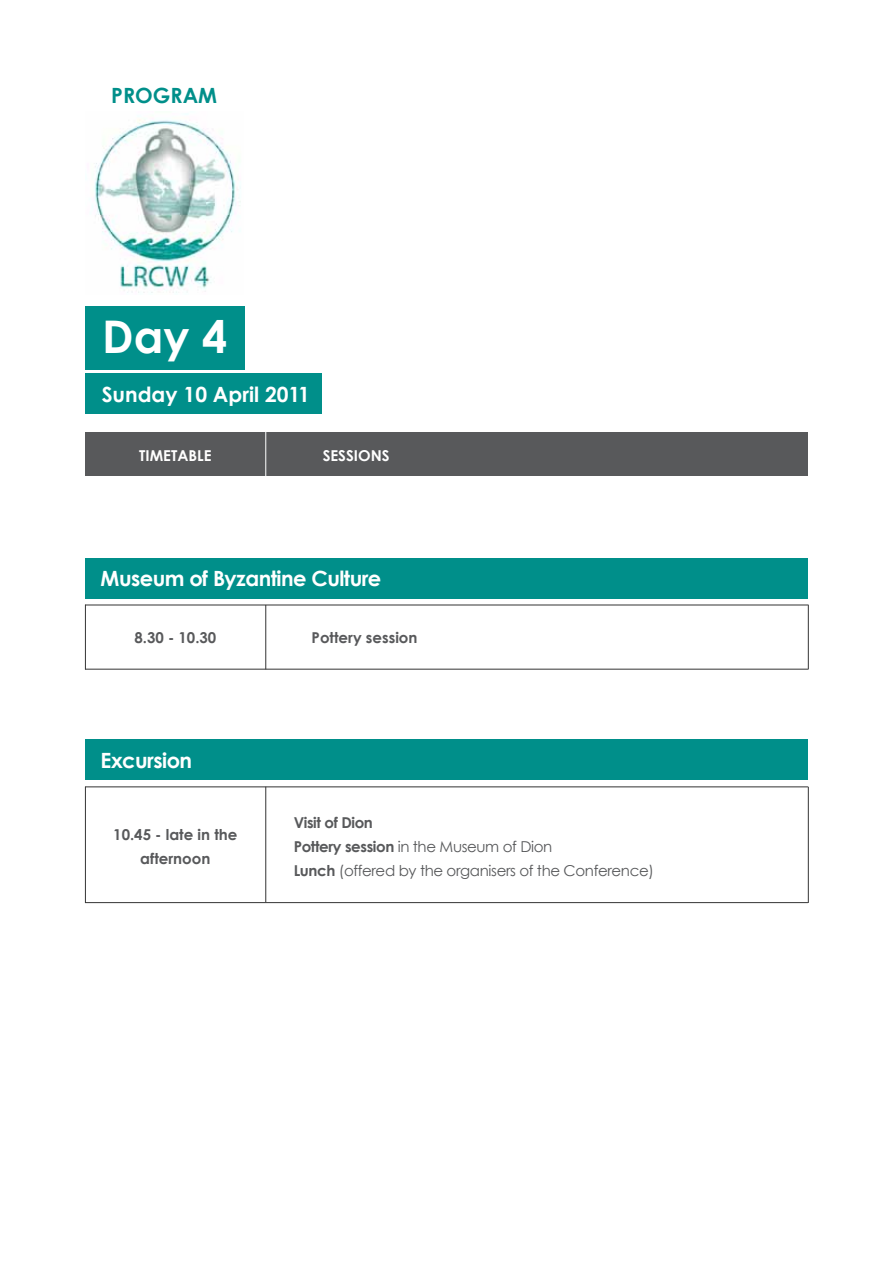
<style>
.page{position:relative;width:893px;height:1263px;background:#fff}
.page>*{position:absolute;margin:0;border:0;box-sizing:border-box;transform-origin:0 0}
.t1{font:700 45px "Century Gothic";color:#fff}
.t2{font:700 21px "Century Gothic";letter-spacing:-.025em;color:#fff}
.t3{font:700 21px "Century Gothic";color:#fff}
.t4{font:700 21px "Century Gothic";color:#008f8a}
.t5{font:15px/24px "Century Gothic";letter-spacing:-.025em;color:#58595b}
.t6{font:700 15px/24px "Century Gothic";color:#58595b;text-align:center}
.t7{font:700 15px "Century Gothic";color:#fff}
.s1{font-weight:700}
</style>
<div class="page">
<hr style="left:808px;top:605px;width:1px;height:64px;background:#333">
<hr style="left:265px;top:605px;width:1px;height:64px;background:#333">
<hr style="left:85px;top:605px;width:1px;height:64px;background:#333">
<hr style="left:85px;top:605px;width:723px;height:1px;background:#333">
<hr style="left:85px;top:669px;width:723px;height:1px;background:#333">
<div style="left:85px;top:558px;width:723px;height:40px;background:#008f8a"></div>
<hr style="left:265px;top:787px;width:1px;height:115px;background:#333">
<hr style="left:85px;top:787px;width:1px;height:116px;background:#333">
<hr style="left:808px;top:787px;width:1px;height:116px;background:#333">
<hr style="left:85px;top:786px;width:723px;height:1px;background:#333">
<hr style="left:85px;top:902px;width:723px;height:1px;background:#333">
<div style="left:85px;top:740px;width:723px;height:40px;background:#008f8a"></div>
<div style="left:85px;top:374px;width:236px;height:40px;background:#008f8a"></div>
<div style="left:85px;top:306px;width:159px;height:64px;background:#008f8a"></div>
<img style="left:92px;top:113px;width:149px;height:180px">
<div style="left:85px;top:432px;width:723px;height:43px;background:#58595b"></div>
<hr style="left:265px;top:420px;width:1px;height:72px;background:#fff">
<h2 class="t4" style="left:111px;top:79px;width:107px">PROGRAM</h2>
<h1 class="t1" style="left:102px;top:302px;width:127px">Day 4</h1>
<h2 class="t3" style="left:102px;top:378px;width:210px">Sunday 10 April 2011</h2>
<p class="t7" style="left:139px;top:444px;width:74px">TIMETABLE</p>
<p class="t7" style="left:323px;top:444px;width:68px">SESSIONS</p>
<h2 class="t2" style="left:101px;top:563px;width:282px">Museum of Byzantine Culture</h2>
<p class="t6" style="left:134px;top:624px;width:83px">8.30 - 10.30</p>
<p class="t6" style="left:312px;top:625px;width:107px">Pottery session</p>
<h2 class="t2" style="left:101px;top:744px;width:93px">Excursion</h2>
<p class="t6" style="left:113px;top:822px;width:126px">10.45 - late in the afternoon</p>
<p class="t5" style="left:294px;top:810px;width:362px"><span class="s1">Visit of Dion<br>Pottery session</span> in the Museum of Dion<br><span class="s1">Lunch</span> (offered by the organisers of the Conference)</p>
</div>
